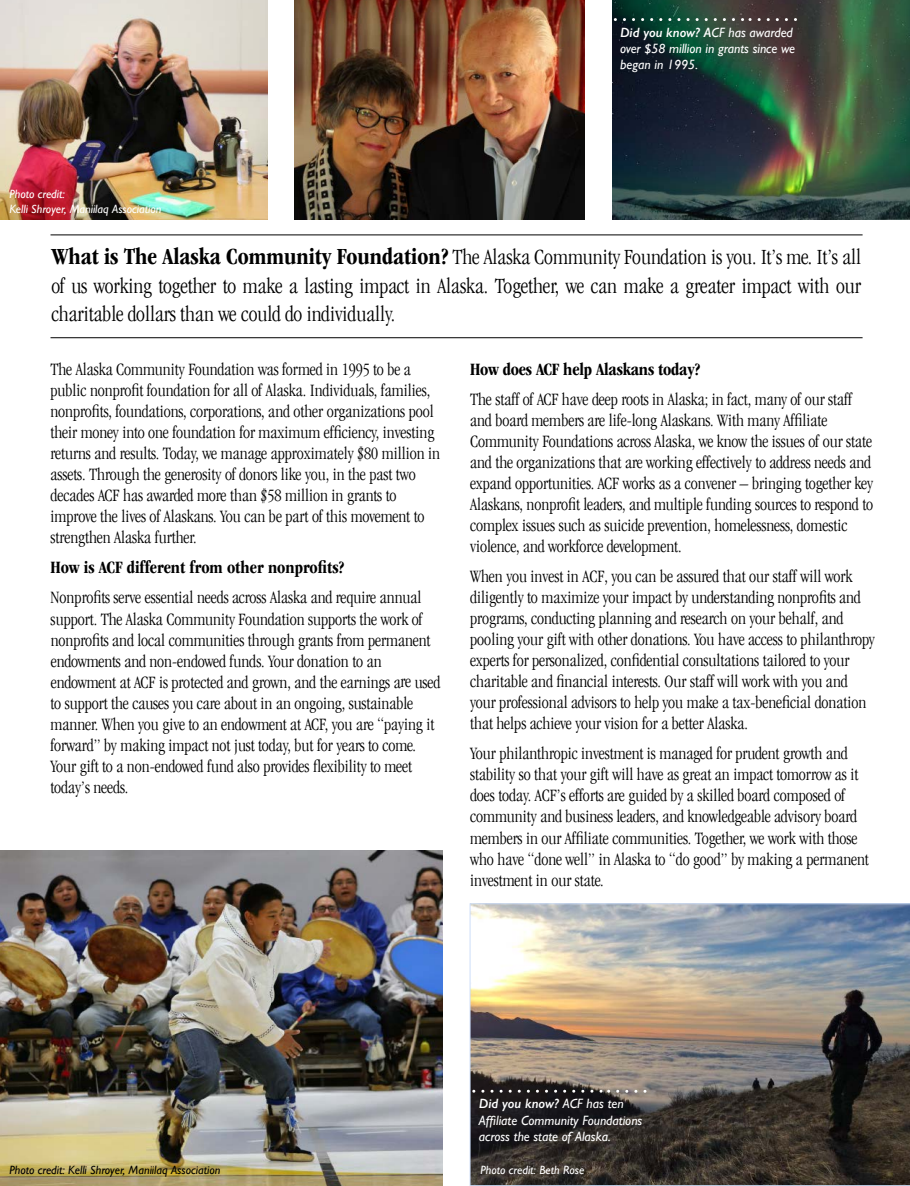
<style>
.page{position:relative;width:910px;height:1186px;background:#fff}
.page>*{position:absolute;margin:0;border:0;box-sizing:border-box;transform-origin:0 0}
.t1{font:300 condensed 22.5px/28.5px "ITC Garamond Std";color:#000;text-align:justify}
.t2{font:300 condensed 18px/21px "ITC Garamond Std";color:#000}
.t3{font:700 condensed 18px "ITC Garamond Std";letter-spacing:-.01em;color:#000}
.t4{font:italic 13.5px/16.2px "Gill Sans";color:#fff}
.t5{font:italic 12px/14.4px "Gill Sans";color:#fff}
.t6{font:italic 12px "Gill Sans";color:#000}
.s1{font-weight:600}
.s2{font-weight:700;font-size:24px}
</style>
<div class="page">
<img style="left:612px;top:0;width:297px;height:220px">
<img style="left:469px;top:903px;width:440px;height:282px">
<img style="left:0;top:850px;width:442px;height:334px">
<img style="left:0;top:0;width:267px;height:220px">
<hr style="left:50px;top:337px;width:812px;height:1px;background:#000">
<img style="left:294px;top:0;width:290px;height:220px">
<svg style="left:473px;top:1087px;width:178px;height:6px"></svg>
<hr style="left:50px;top:234px;width:812px;height:1px;background:#000">
<svg style="left:615px;top:16px;width:187px;height:6px"></svg>
<p class="t5" style="left:9px;top:187px;width:153px">Photo credit:<br>Kelli Shroyer, Maniilaq Association</p>
<p class="t4" style="left:619px;top:24px;width:176px"><span class="s1">Did you know? A</span>CF has awarded over $58 million in grants since we began in 1995.</p>
<p class="t1" style="left:51px;top:243px;width:810px"><span class="s2">What is The Alaska Community Foundation?</span> The Alaska Community Foundation is you. It’s me. It’s all of us working together to make a lasting impact in Alaska. Together, we can make a greater impact with our charitable dollars than we could do individually.</p>
<p class="t2" style="left:50px;top:359px;width:391px">The Alaska Community Foundation was formed in 1995 to be a public nonprofit foundation for all of Alaska. Individuals, families, nonprofits, foundations, corporations, and other organizations pool their money into one foundation for maximum efficiency, investing returns and results. Today, we manage approximately $80 million in assets. Through the generosity of donors like you, in the past two decades ACF has awarded more than $58 million in grants to improve the lives of Alaskans. You can be part of this movement to strengthen Alaska further.</p>
<p class="t3" style="left:51px;top:557px;width:295px">How is ACF different from other nonprofits?</p>
<p class="t2" style="left:50px;top:587px;width:391px">Nonprofits serve essential needs across Alaska and require annual support. The Alaska Community Foundation supports the work of nonprofits and local communities through grants from permanent endowments and non-endowed funds. Your donation to an endowment at ACF is protected and grown, and the earnings are used to support the causes you care about in an ongoing, sustainable manner. When you give to an endowment at ACF, you are “paying it forward” by making impact not just today, but for years to come.<br>Your gift to a non-endowed fund also provides flexibility to meet today’s needs.</p>
<p class="t3" style="left:470px;top:359px;width:231px">How does ACF help Alaskans today?</p>
<p class="t2" style="left:470px;top:389px;width:404px">The staff of ACF have deep roots in Alaska; in fact, many of our staff and board members are life-long Alaskans. With many Affiliate Community Foundations across Alaska, we know the issues of our state and the organizations that are working effectively to address needs and expand opportunities. ACF works as a convener – bringing together key Alaskans, nonprofit leaders, and multiple funding sources to respond to complex issues such as suicide prevention, homelessness, domestic violence, and workforce development.</p>
<p class="t2" style="left:470px;top:566px;width:406px">When you invest in ACF, you can be assured that our staff will work diligently to maximize your impact by understanding nonprofits and programs, conducting planning and research on your behalf, and pooling your gift with other donations. You have access to philanthropy experts for personalized, confidential consultations tailored to your charitable and financial interests. Our staff will work with you and your professional advisors to help you make a tax-beneficial donation that helps achieve your vision for a better Alaska.</p>
<p class="t2" style="left:470px;top:743px;width:400px">Your philanthropic investment is managed for prudent growth and stability so that your gift will have as great an impact tomorrow as it does today. ACF’s efforts are guided by a skilled board composed of community and business leaders, and knowledgeable advisory board members in our Affiliate communities. Together, we work with those who have “done well” in Alaska to “do good” by making a permanent investment in our state.</p>
<p class="t6" style="left:9px;top:1162px;width:212px">Photo credit: Kelli Shroyer, Maniilaq Association</p>
<p class="t4" style="left:478px;top:1095px;width:165px"><span class="s1">Did you know?</span> ACF has ten<br>Affiliate Community Foundations across the state of Alaska.</p>
<p class="t5" style="left:480px;top:1162px;width:105px">Photo credit: Beth Rose</p>
</div>
